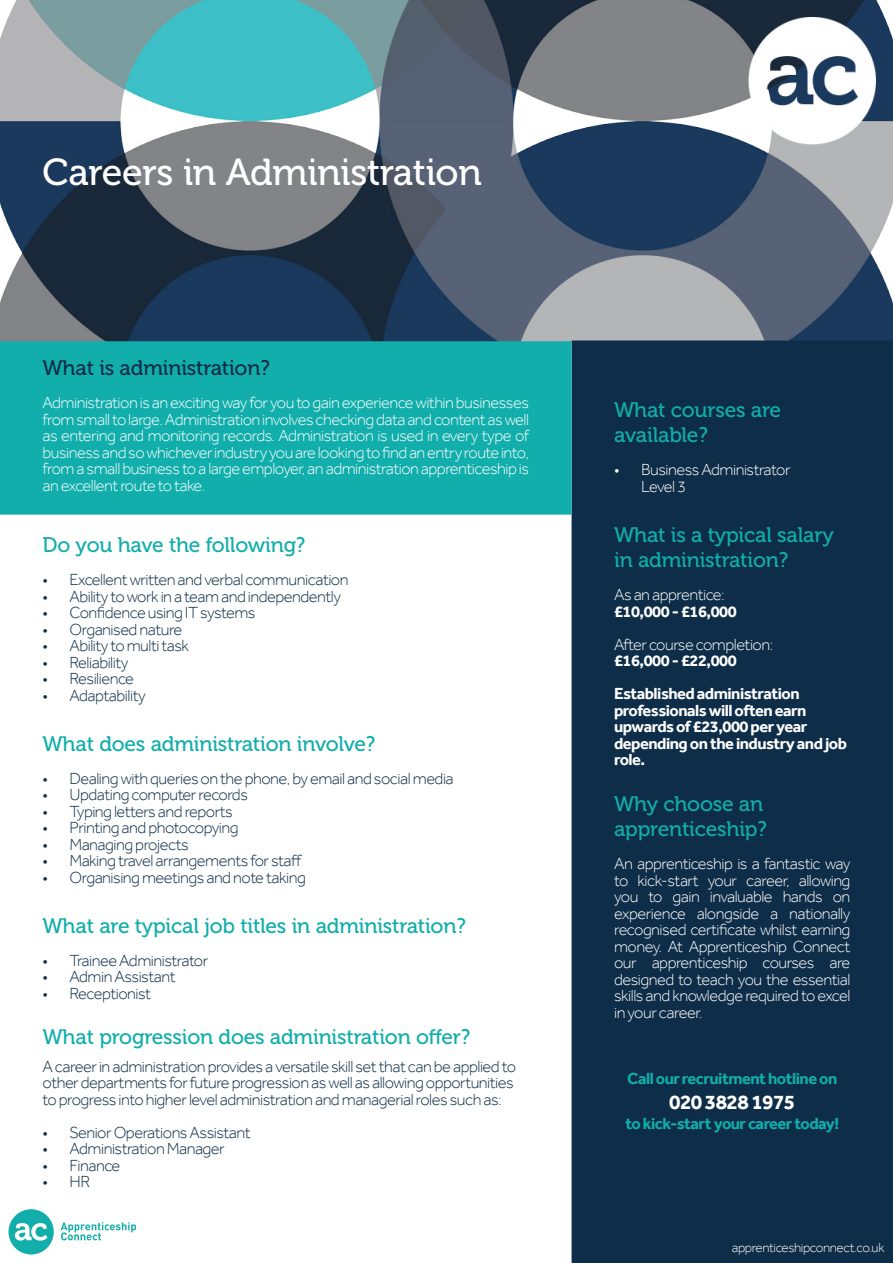
<style>
.page{position:relative;width:893px;height:1263px;background:#fff}
.page>*{position:absolute;margin:0;border:0;box-sizing:border-box;transform-origin:0 0}
.t1{font:37.5px "Museo 500";letter-spacing:-.01em;color:#fff}
.t2{font:21px/25.2px "Museo 500";letter-spacing:-.01em;color:#11aeab}
.t3{font:21px "Museo 500";letter-spacing:-.01em;color:#0e2d48}
.t4{font:700 21px "Effra";letter-spacing:-.03em;color:#fff}
.t5{font:300 16.5px/16.5px "Effra";letter-spacing:-.03em;color:#fff;text-align:justify}
.t6{font:300 16.5px/16.5px "Effra";letter-spacing:-.03em;color:#0e2d48}
.t7{font:700 16.5px/16.5px "Effra";letter-spacing:-.03em;color:#fff}
.t8{font:700 16.5px "Effra";letter-spacing:-.03em;color:#11aeab}
.t9{font:300 13.5px "Effra";letter-spacing:-.03em;color:#fff}
</style>
<div class="page">
<img style="left:0;top:0;width:893px;height:341px">
<div style="left:572px;top:340px;width:321px;height:923px;background:#0e2d48"></div>
<svg style="left:61px;top:1222px;width:75px;height:18px"></svg>
<svg style="left:9px;top:1209px;width:45px;height:45px"></svg>
<img style="left:748px;top:17px;width:128px;height:128px">
<div style="left:0;top:341px;width:572px;height:174px;background:#11aeab"></div>
<h1 class="t1" style="left:43px;top:151px;width:441px">Careers in Administration</h1>
<p class="t3" style="left:43px;top:357px;width:229px">What is administration?</p>
<p class="t5" style="left:43px;top:394px;width:488px">Administration is an exciting way for you to gain experience within businesses from small to large. Administration involves checking data and content as well as entering and monitoring records. Administration is used in every type of business and so whichever industry you are looking to find an entry route into, from a small business to a large employer, an administration apprenticeship is an excellent route to take.</p>
<p class="t2" style="left:43px;top:533px;width:264px">Do you have the following?</p>
<p class="t6" style="left:43px;top:571px;width:308px">• Excellent written and verbal communication</p>
<p class="t6" style="left:43px;top:588px;width:300px">• Ability to work in a team and independently</p>
<p class="t6" style="left:43px;top:604px;width:214px">• Confidence using IT systems</p>
<p class="t6" style="left:43px;top:621px;width:141px">• Organised nature</p>
<p class="t6" style="left:43px;top:637px;width:148px">• Ability to multi task</p>
<p class="t6" style="left:43px;top:654px;width:87px">• Reliability</p>
<p class="t6" style="left:43px;top:670px;width:93px">• Resilience</p>
<p class="t6" style="left:43px;top:687px;width:105px">• Adaptability</p>
<p class="t2" style="left:43px;top:731px;width:334px">What does administration involve?</p>
<p class="t6" style="left:43px;top:770px;width:413px">• Dealing with queries on the phone, by email and social media</p>
<p class="t6" style="left:43px;top:786px;width:207px">• Updating computer records</p>
<p class="t6" style="left:43px;top:803px;width:192px">• Typing letters and reports</p>
<p class="t6" style="left:43px;top:819px;width:198px">• Printing and photocopying</p>
<p class="t6" style="left:43px;top:836px;width:148px">• Managing projects</p>
<p class="t6" style="left:43px;top:852px;width:261px">• Making travel arrangements for staff</p>
<p class="t6" style="left:43px;top:869px;width:265px">• Organising meetings and note taking</p>
<p class="t2" style="left:43px;top:913px;width:425px">What are typical job titles in administration?</p>
<p class="t6" style="left:43px;top:951px;width:167px">• Trainee Administrator</p>
<p class="t6" style="left:43px;top:968px;width:135px">• Admin Assistant</p>
<p class="t6" style="left:43px;top:984px;width:110px">• Receptionist</p>
<p class="t2" style="left:43px;top:1025px;width:429px">What progression does administration offer?</p>
<p class="t6" style="left:43px;top:1058px;width:475px">A career in administration provides a versatile skill set that can be applied to other departments for future progression as well as allowing opportunities to progress into higher level administration and managerial roles such as:</p>
<p class="t6" style="left:43px;top:1124px;width:210px">• Senior Operations Assistant</p>
<p class="t6" style="left:43px;top:1140px;width:184px">• Administration Manager</p>
<p class="t6" style="left:43px;top:1157px;width:79px">• Finance</p>
<p class="t6" style="left:43px;top:1173px;width:49px">• HR</p>
<p class="t2" style="left:614px;top:397px;width:169px">What courses are available?</p>
<p class="t5" style="left:641px;top:461px;width:151px;text-indent:-27px">• Business Administrator<br>Level 3</p>
<p class="t2" style="left:614px;top:523px;width:221px">What is a typical salary in administration?</p>
<p class="t5" style="left:614px;top:586px;width:112px">As an apprentice:</p>
<p class="t7" style="left:614px;top:603px;width:124px">£10,000 - £16,000</p>
<p class="t5" style="left:614px;top:636px;width:161px">After course completion:</p>
<p class="t7" style="left:614px;top:644px;width:187px;line-height:33px">£16,000 - £22,000<br>Established administration</p>
<p class="t7" style="left:614px;top:702px;width:234px">professionals will often earn upwards of £23,000 per year depending on the industry and job role.</p>
<p class="t2" style="left:614px;top:792px;width:154px">Why choose an apprenticeship?</p>
<p class="t5" style="left:614px;top:855px;width:238px">An apprenticeship is a fantastic way to kick-start your career, allowing you to gain invaluable hands on experience alongside a nationally recognised certificate whilst earning money. At Apprenticeship Connect our apprenticeship courses are designed to teach you the essential skills and knowledge required to excel in your career.</p>
<p class="t8" style="left:627px;top:1069px;width:212px">Call our recruitment hotline on</p>
<p class="t4" style="left:669px;top:1090px;width:127px">020 3828 1975</p>
<p class="t8" style="left:625px;top:1114px;width:215px">to kick-start your career today!</p>
<p class="t9" style="left:732px;top:1240px;width:154px">apprenticeshipconnect.co.uk</p>
</div>
